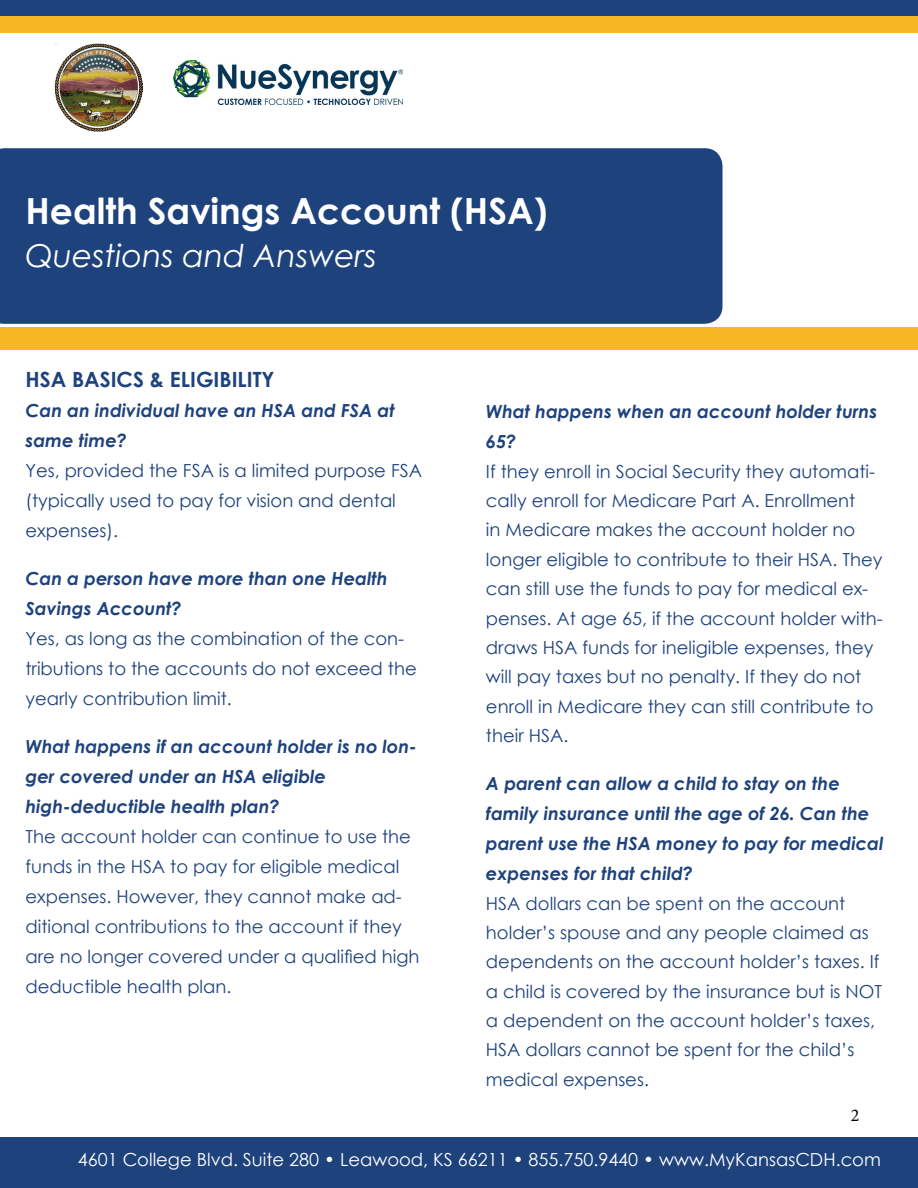
<style>
.page{position:relative;width:918px;height:1188px;background:#fff}
.page>*{position:absolute;margin:0;border:0;box-sizing:border-box;transform-origin:0 0}
.t1{font:700 36px "Century Gothic";color:#fff}
.t2{font:italic 31.5px "Century Gothic";color:#fff}
.t3{font:700 21px "Century Gothic";color:#1e427c}
.t4{font:18px/29.4px "Century Gothic";color:#1e427c}
.t5{font:italic 700 18px/30px "Century Gothic";color:#1e427c}
.t6{font:18px "Century Gothic";color:#fff}
.t7{font:18px "Minion Pro";color:#000}
</style>
<div class="page">
<div style="left:0;top:0;width:918px;height:16px;background:#1e427c"></div>
<div style="left:0;top:148px;width:723px;height:176px;background:#1e427c"></div>
<div style="left:0;top:16px;width:918px;height:17px;background:#f7b724"></div>
<div style="left:0;top:1138px;width:918px;height:50px;background:#1e427c"></div>
<div style="left:0;top:327px;width:918px;height:23px;background:#f7b724"></div>
<img style="left:174px;top:60px;width:229px;height:44px">
<img style="left:54px;top:43px;width:89px;height:89px">
<h1 class="t1" style="left:26px;top:184px;width:524px">Health Savings Account (HSA)</h1>
<h2 class="t2" style="left:26px;top:234px;width:353px">Questions and Answers</h2>
<p class="t3" style="left:26px;top:364px;width:251px">HSA BASICS &amp; ELIGIBILITY</p>
<p class="t5" style="left:26px;top:395px;width:371px">Can an individual have an HSA and FSA at same time?</p>
<p class="t4" style="left:26px;top:456px;width:398px;line-height:30px">Yes, provided the FSA is a limited purpose FSA (typically used to pay for vision and dental expenses).</p>
<p class="t5" style="left:26px;top:563px;width:364px">Can a person have more than one Health<br>Savings Account?</p>
<p class="t4" style="left:26px;top:624px;width:393px;line-height:30px">Yes, as long as the combination of the con&shy;tributions to the accounts do not exceed the yearly contribution limit.</p>
<p class="t5" style="left:26px;top:731px;width:393px">What happens if an account holder is no lon&shy;ger covered under an HSA eligible high-deductible health plan?</p>
<p class="t4" style="left:26px;top:822px;width:396px;line-height:30px">The account holder can continue to use the funds in the HSA to pay for eligible medical expenses. However, they cannot make ad&shy;ditional contributions to the account if they are no longer covered under a qualified high deductible health plan.</p>
<p class="t5" style="left:486px;top:396px;width:393px">What happens when an account holder turns<br>65?</p>
<p class="t4" style="left:486px;top:456px;width:398px">If they enroll in Social Security they automati&shy;cally enroll for Medicare Part A. Enrollment<br>in Medicare makes the account holder no longer eligible to contribute to their HSA. They can still use the funds to pay for medical ex&shy;penses. At age 65, if the account holder with&shy;draws HSA funds for ineligible expenses, they will pay taxes but no penalty. If they do not enroll in Medicare they can still contribute to their HSA.</p>
<p class="t5" style="left:486px;top:768px;width:399px">A parent can allow a child to stay on the family insurance until the age of 26. Can the parent use the HSA money to pay for medical expenses for that child?</p>
<p class="t4" style="left:486px;top:888px;width:398px">HSA dollars can be spent on the account holder’s spouse and any people claimed as dependents on the account holder’s taxes. If a child is covered by the insurance but is NOT a dependent on the account holder’s taxes, HSA dollars cannot be spent for the child’s medical expenses.</p>
<p class="t7" style="left:851px;top:1103px;width:10px">2</p>
<p class="t6" style="left:78px;top:1147px;width:805px">4601 College Blvd. Suite 280 • Leawood, KS 66211 • 855.750.9440 • www.MyKansasCDH.com</p>
</div>
